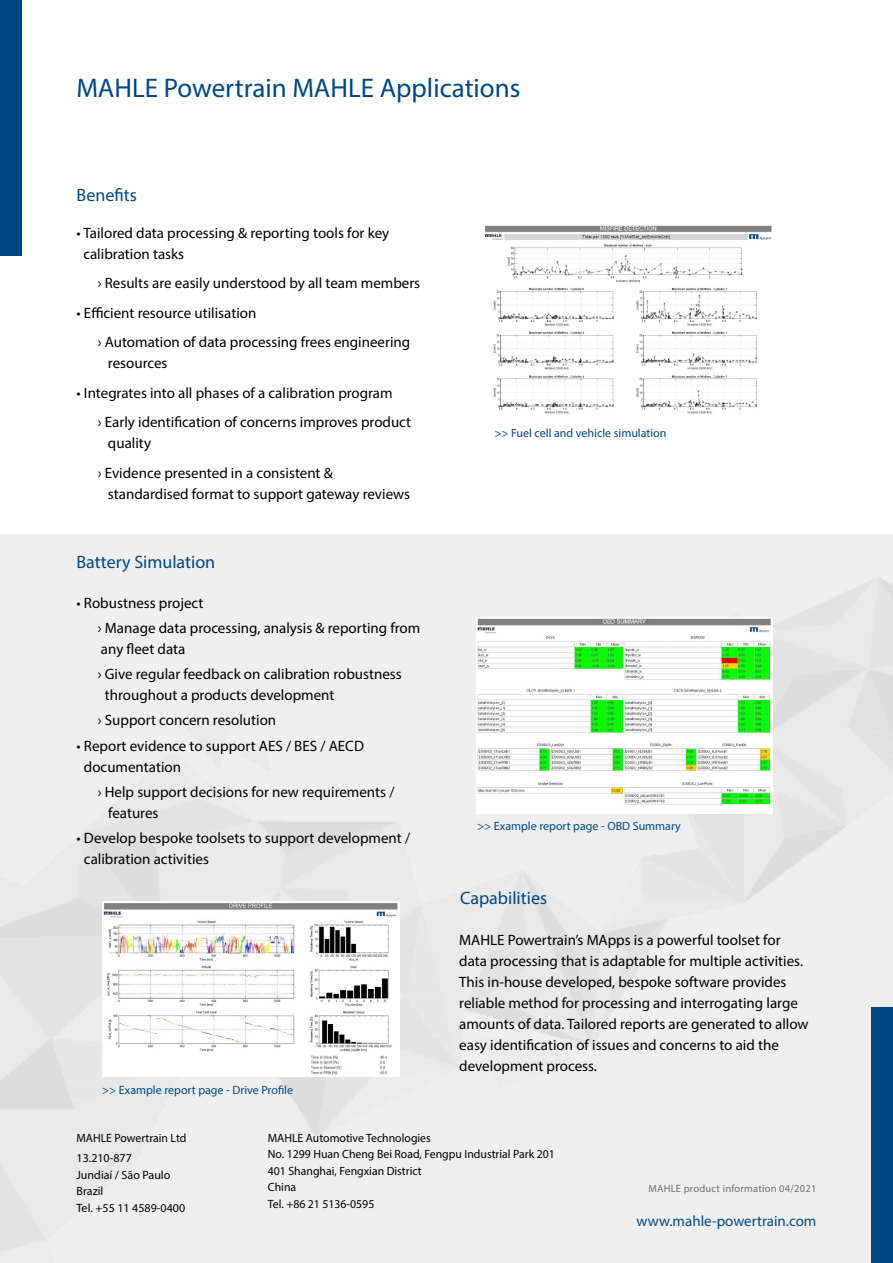
<style>
.page{position:relative;width:893px;height:1263px;background:#fff}
.page>*{position:absolute;margin:0;border:0;box-sizing:border-box;transform-origin:0 0}
.t1{font:27px "Myriad Pro";color:#004884}
.t2{font:18px "Myriad Pro";color:#004884}
.t3{font:15px/21px "Myriad Pro";color:#000}
.t4{font:15px "Myriad Pro";color:#004884}
.t5{font:12px/16.5px "Myriad Pro";color:#000}
.t6{font:12px "Myriad Pro";color:#004884}
.t7{font:10.5px "Myriad Pro";letter-spacing:.02em;color:#706f6f}
</style>
<div class="page">
<img style="left:0;top:535px;width:893px;height:728px">
<div style="left:0;top:0;width:21px;height:255px;background:#004884"></div>
<div style="left:872px;top:1008px;width:21px;height:255px;background:#004884"></div>
<img style="left:485px;top:225px;width:287px;height:190px">
<img style="left:102px;top:901px;width:298px;height:176px">
<img style="left:476px;top:618px;width:296px;height:195px">
<h1 class="t1" style="left:77px;top:71px;width:445px">MAHLE Powertrain MAHLE Applications</h1>
<p class="t2" style="left:77px;top:183px;width:62px">Benefits</p>
<p class="t3" style="left:83px;top:222px;width:307px;text-indent:-7px">• Tailored data processing &amp; reporting tools for key calibration tasks</p>
<p class="t3" style="left:98px;top:272px;width:324px">› Results are easily understood by all team members</p>
<p class="t3" style="left:98px;top:298px;width:314px;line-height:29.5px;text-indent:-21px">• Efficient resource utilisation<br>› Automation of data processing frees engineering</p>
<p class="t3" style="left:108px;top:352px;width:61px">resources</p>
<p class="t3" style="left:98px;top:378px;width:315px;line-height:29.5px;text-indent:-21px">• Integrates into all phases of a calibration program<br>› Early identification of concerns improves product</p>
<p class="t3" style="left:98px;top:428px;width:237px;line-height:29.5px;text-indent:10px">quality<br>› Evidence presented in a consistent &amp;</p>
<p class="t3" style="left:108px;top:483px;width:304px">standardised format to support gateway reviews</p>
<p class="t2" style="left:77px;top:551px;width:140px">Battery Simulation</p>
<p class="t3" style="left:98px;top:590px;width:324px;line-height:25.2px;text-indent:-21px">• Robustness project<br>› Manage data processing, analysis &amp; reporting from</p>
<p class="t3" style="left:98px;top:636px;width:306px;line-height:25.2px">any fleet data<br>› Give regular feedback on calibration robustness</p>
<p class="t3" style="left:98px;top:682px;width:238px;line-height:25.2px;text-indent:7px">throughout a products development › Support concern resolution</p>
<p class="t3" style="left:84px;top:735px;width:282px;text-indent:-7px">• Report evidence to support AES / BES / AECD documentation</p>
<p class="t3" style="left:108px;top:781px;width:288px;text-indent:-10px">› Help support decisions for new requirements / features</p>
<p class="t3" style="left:84px;top:827px;width:328px;text-indent:-7px">• Develop bespoke toolsets to support development / calibration activities</p>
<p class="t6" style="left:102px;top:1083px;width:193px">&gt;&gt; Example report page - Drive Profile</p>
<p class="t6" style="left:494px;top:426px;width:174px">&gt;&gt; Fuel cell and vehicle simulation</p>
<p class="t6" style="left:477px;top:818px;width:205px">&gt;&gt; Example report page - OBD Summary</p>
<p class="t2" style="left:460px;top:887px;width:89px">Capabilities</p>
<p class="t3" style="left:459px;top:929px;width:351px">MAHLE Powertrain’s MApps is a powerful toolset for data processing that is adaptable for multiple activities.<br>This in-house developed, bespoke software provides reliable method for processing and interrogating large amounts of data. Tailored reports are generated to allow easy identification of issues and concerns to aid the development process.</p>
<p class="t5" style="left:77px;top:1127px;width:112px;line-height:20.7px">MAHLE Powertrain Ltd<br>13.210-877</p>
<p class="t5" style="left:77px;top:1166px;width:110px">Jundiaí / São Paulo<br>Brazil<br>Tel. +55 11 4589-0400</p>
<p class="t5" style="left:268px;top:1129px;width:288px">MAHLE Automotive Technologies<br>No. 1299 Huan Cheng Bei Road, Fengpu Industrial Park 201<br>401 Shanghai, Fengxian District<br>China<br>Tel. +86 21 5136-0595</p>
<p class="t7" style="left:648px;top:1182px;width:169px">MAHLE product information 04/2021</p>
<p class="t4" style="left:637px;top:1212px;width:181px">www.mahle-powertrain.com</p>
</div>
